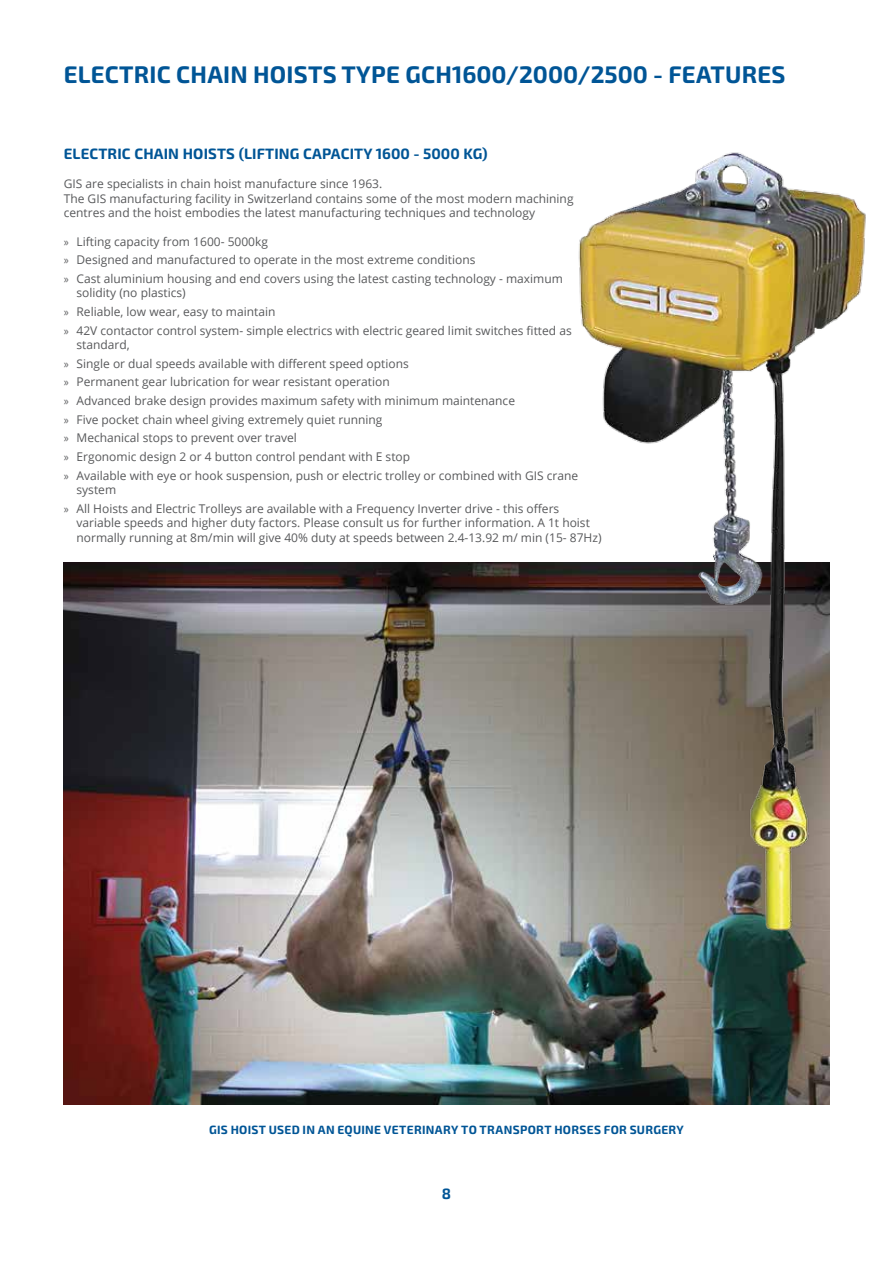
<style>
.page{position:relative;width:893px;height:1263px;background:#fff}
.page>*{position:absolute;margin:0;border:0;box-sizing:border-box;transform-origin:0 0}
.t1{font:700 24px "Exo 2.0";color:#005596}
.t2{font:700 15px "Exo 2.0";color:#005596}
.t3{font:12px/18.6px "Open Sans";color:#58595b}
.t4{font:700 12px "Exo 2.0";letter-spacing:.025em;color:#005596}
.s1{font-family:"Myriad Pro"}
</style>
<div class="page">
<img style="left:64px;top:562px;width:765px;height:542px">
<img style="left:546px;top:152px;width:320px;height:794px">
<h1 class="t1" style="left:64px;top:60px;width:55px">ELECTRIC</h1>
<h1 class="t1" style="left:176px;top:60px;width:45px">CHAIN</h1>
<h1 class="t1" style="left:253px;top:60px;width:15px">HOISTS</h1>
<h1 class="t1" style="left:342px;top:60px;width:371px">TYPE GCH1600/2000/2500 - FEATUR</h1>
<h1 class="t1" style="left:757px;top:60px;width:28px">ES</h1>
<p class="t2" style="left:64px;top:145px;width:35px">ELECTRIC</p>
<p class="t2" style="left:134px;top:145px;width:29px">CHAIN</p>
<p class="t2" style="left:183px;top:145px;width:10px">HOISTS</p>
<p class="t2" style="left:239px;top:145px;width:75px">(LIFTIN G CAPACIT</p>
<p class="t2" style="left:363px;top:145px;width:126px">Y 1600 - 5000 KG)</p>
<p class="t3" style="left:64px;top:176px;width:511px;line-height:14.4px">GIS are specialists in chain hoist manufacture since 1963.<br>The GIS manufacturing facility in Switzerland contains some of the most modern machining centres and the hoist embodies the latest manufacturing techniques and technology</p>
<p class="t3" style="left:64px;top:232px;width:501px"><span class="s1">»</span> Lifting capacity from 1600- 5000kg<br><span class="s1">»</span> Designed and manufactured to operate in the most extreme conditions<br><span class="s1">»</span> Cast aluminium housing and end covers using the latest casting technology - maximum</p>
<p class="t3" style="left:64px;top:283px;width:509px;text-indent:13px">solidity (no plastics)<br><span class="s1">»</span> Reliable, low wear, easy to maintain<br><span class="s1">»</span> 42V contactor control system- simple electrics with electric geared limit switches fitted as</p>
<p class="t3" style="left:64px;top:335px;width:516px;text-indent:13px">standard,<br><span class="s1">»</span> Single or dual speeds available with different speed options<br><span class="s1">»</span> Permanent gear lubrication for wear resistant operation<br><span class="s1">»</span> Advanced brake design provides maximum safety with minimum maintenance<br><span class="s1">»</span> Five pocket chain wheel giving extremely quiet running<br><span class="s1">»</span> Mechanical stops to prevent over travel<br><span class="s1">»</span> Ergonomic design 2 or 4 button control pendant with E stop<br><span class="s1">»</span> Available with eye or hook suspension, push or electric trolley or combined with GIS crane</p>
<p class="t3" style="left:64px;top:480px;width:497px;text-indent:13px">system<br><span class="s1">»</span> All Hoists and Electric Trolleys are available with a Frequency Inverter drive - this offers</p>
<p class="t3" style="left:77px;top:515px;width:527px;line-height:14.4px">variable speeds and higher duty factors. Please consult us for further information. A 1t hoist normally running at 8m/min will give 40% duty at speeds between 2.4-13.92 m/ min (15- 87Hz)</p>
<p class="t4" style="left:209px;top:1123px;width:38px">GIS HOIST</p>
<p class="t4" style="left:269px;top:1123px;width:154px">USED IN AN EQUINE VETERINAR</p>
<p class="t4" style="left:451px;top:1123px;width:38px">Y TO TRANSPORT</p>
<p class="t4" style="left:554px;top:1123px;width:18px">HORS</p>
<p class="t4" style="left:587px;top:1123px;width:52px">ES FOR SUR</p>
<p class="t4" style="left:653px;top:1123px;width:32px">GERY</p>
<p class="t2" style="left:442px;top:1185px;width:11px">8</p>
</div>
